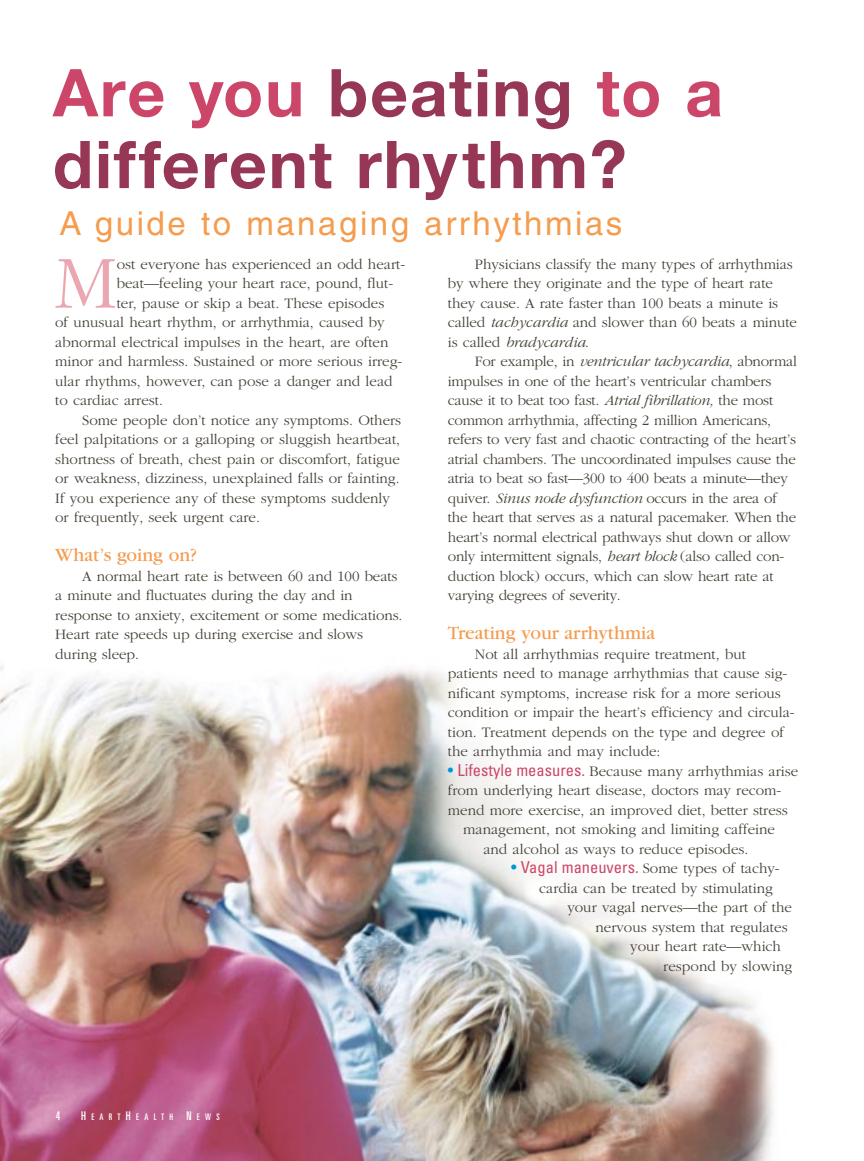
<style>
.page{position:relative;width:864px;height:1161px;background:#fff}
.page>*{position:absolute;margin:0;border:0;box-sizing:border-box;transform-origin:0 0}
.t1{font:300 77.55px "Garamond";color:#eba7b1}
.t2{font:700 66px/71.8px "Helvetica Neue";letter-spacing:.025em;color:#973756}
.t3{font:33px "Helvetica";letter-spacing:.08em;color:#f59c4f}
.t4{font:19.5px "Garamond";color:#f59c4f}
.t5{font:300 15px/19.5px "Garamond";color:#443e34}
.t6{font:ultra-condensed 12px "Univers";color:#fff}
.t7{font:ultra-condensed 9px "Univers";letter-spacing:.595em;color:#fff}
.s1{color:#cb4668}
.s2{font-style:italic}
.s3{font-family:"Univers";font-weight:400;font-stretch:condensed;font-size:16.5px;color:#0095d6}
.s4{font-family:"Univers";font-weight:400;font-stretch:condensed;font-size:16.5px;color:#cb4668}
.s5{font-size:12px}
</style>
<div class="page">
<img style="left:0;top:665px;width:774px;height:495px">
<h2 class="t2" style="left:53px;top:63px;width:672px"><span class="s1">Are you</span> beating <span class="s1">to a </span>different rhythm?</h2>
<h3 class="t3" style="left:59px;top:211px;width:564px">A guide to managing arrhythmias</h3>
<h1 class="t1" style="left:55px;top:253px;width:64px">M</h1>
<p class="t5" style="left:117px;top:255px;width:290px">ost everyone has experienced an odd heart-</p>
<p class="t5" style="left:117px;top:275px;width:278px">beat—feeling your heart race, pound, flut-</p>
<p class="t5" style="left:117px;top:294px;width:269px">ter, pause or skip a beat. These episodes</p>
<p class="t5" style="left:55px;top:314px;width:331px">of unusual heart rhythm, or arrhythmia, caused by</p>
<p class="t5" style="left:55px;top:333px;width:335px">abnormal electrical impulses in the heart, are often</p>
<p class="t5" style="left:55px;top:353px;width:349px">minor and harmless. Sustained or more serious irreg-</p>
<p class="t5" style="left:55px;top:372px;width:339px">ular rhythms, however, can pose a danger and lead</p>
<p class="t5" style="left:55px;top:392px;width:109px">to cardiac arrest.</p>
<p class="t5" style="left:82px;top:411px;width:321px">Some people don’t notice any symptoms. Others</p>
<p class="t5" style="left:55px;top:431px;width:346px">feel palpitations or a galloping or sluggish heartbeat,</p>
<p class="t5" style="left:55px;top:450px;width:346px">shortness of breath, chest pain or discomfort, fatigue</p>
<p class="t5" style="left:55px;top:470px;width:346px">or weakness, dizziness, unexplained falls or fainting.</p>
<p class="t5" style="left:55px;top:489px;width:336px">If you experience any of these symptoms suddenly</p>
<p class="t5" style="left:55px;top:509px;width:206px">or frequently, seek urgent care.</p>
<h3 class="t4" style="left:55px;top:548px;width:143px">What’s going on?</h3>
<p class="t5" style="left:55px;top:567px;width:349px;text-indent:27px">A normal heart rate is between 60 and 100 beats a minute and fluctuates during the day and in response to anxiety, excitement or some medications.<br>Heart rate speeds up during exercise and slows during sleep.</p>
<p class="t5" style="left:448px;top:255px;width:351px;text-indent:27px">Physicians classify the many types of arrhythmias by where they originate and the type of heart rate they cause. A rate faster than 100 beats a minute is called <span class="s2">tachycardia</span> and slower than 60 beats a minute is called <span class="s2">bradycardia</span>.</p>
<p class="t5" style="left:448px;top:353px;width:351px;text-indent:27px">For example, in <span class="s2">ventricular tachycardia</span>, abnormal impulses in one of the heart’s ventricular chambers cause it to beat too fast. <span class="s2">Atrial fibrillation,</span> the most common arrhythmia, affecting 2 million Americans, refers to very fast and chaotic contracting of the heart’s atrial chambers. The uncoordinated impulses cause the atria to beat so fast—300 to 400 beats a minute—they quiver. <span class="s2">Sinus node dysfunction</span> occurs in the area of the heart that serves as a natural pacemaker. When the heart’s normal electrical pathways shut down or allow only intermittent signals, <span class="s2">heart block</span> (also called con&shy;duction block) occurs, which can slow heart rate at varying degrees of severity.</p>
<h3 class="t4" style="left:448px;top:626px;width:209px">Treating your arrhythmia</h3>
<p class="t5" style="left:448px;top:645px;width:348px;text-indent:27px">Not all arrhythmias require treatment, but patients need to manage arrhythmias that cause sig&shy;nificant symptoms, increase risk for a more serious condition or impair the heart’s efficiency and circula&shy;tion. Treatment depends on the type and degree of the arrhythmia and may include:</p>
<p class="t5" style="left:448px;top:762px;width:352px"><span class="s3">•</span> <span class="s4">Lifestyle measures.</span> Because many arrhythmias arise</p>
<p class="t5" style="left:448px;top:782px;width:335px">from underlying heart disease, doctors may recom-</p>
<p class="t5" style="left:448px;top:801px;width:341px">mend more exercise, an improved diet, better stress</p>
<p class="t5" style="left:463px;top:821px;width:313px">management, not smoking and limiting caffeine</p>
<p class="t5" style="left:483px;top:840px;width:267px">and alcohol as ways to reduce episodes.</p>
<p class="t5" style="left:511px;top:860px;width:270px"><span class="s3">•</span> <span class="s4">Vagal maneuvers.</span> Some types of tachy-</p>
<p class="t5" style="left:539px;top:879px;width:235px">cardia can be treated by stimulating</p>
<p class="t5" style="left:567px;top:899px;width:226px">your vagal nerves—the part of the</p>
<p class="t5" style="left:595px;top:918px;width:194px">nervous system that regulates</p>
<p class="t5" style="left:630px;top:938px;width:152px">your heart rate—which</p>
<p class="t5" style="left:663px;top:957px;width:131px">respond by slowing</p>
<p class="t6" style="left:56px;top:1112px;width:6px">4</p>
<p class="t7" style="left:81px;top:1114px;width:140px"><span class="s5">H</span>EART<span class="s5">H</span>EALTH <span class="s5">N</span>EWS</p>
</div>
